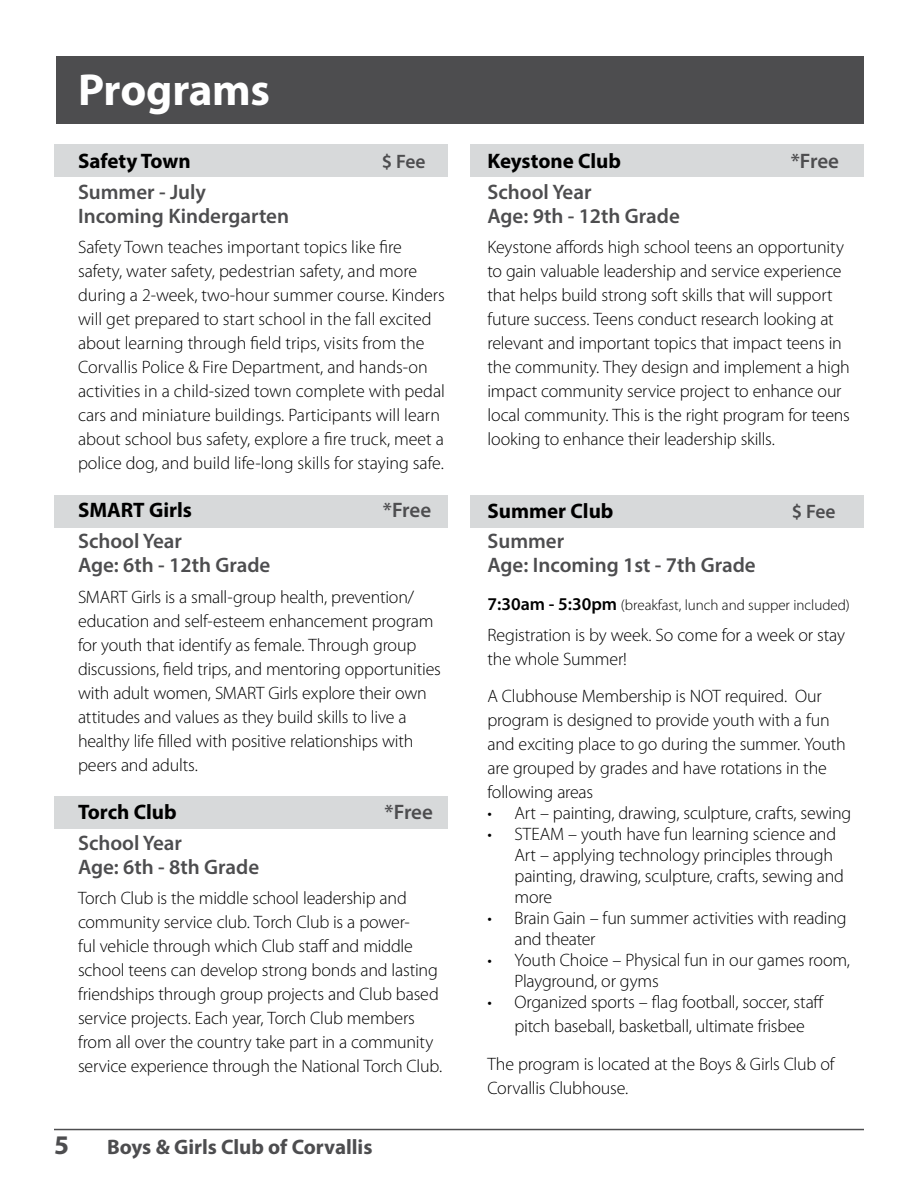
<style>
.page{position:relative;width:918px;height:1188px;background:#fff}
.page>*{position:absolute;margin:0;border:0;box-sizing:border-box;transform-origin:0 0}
.t1{font:700 45px "Myriad Pro";letter-spacing:-.005em;color:#fff}
.t2{font:700 27px "Myriad Pro";color:#4d4d4f}
.t3{font:600 21px/24px "Myriad Pro";color:#4d4d4f}
.t4{font:700 21px "Myriad Pro";color:#000}
.t5{font:700 21px "Myriad Pro";letter-spacing:-.005em;color:#4d4d4f}
.t6{font:600 19.5px "Myriad Pro";letter-spacing:-.015em;color:#4d4d4f}
.t7{font:300 18px/24px "Myriad Pro";letter-spacing:-.01em;color:#000}
.t8{font:300 15px "Myriad Pro";color:#000}
.s1{font-weight:600;font-size:18px}
</style>
<div class="page">
<div style="left:56px;top:56px;width:808px;height:67px;background:#4d4d4f"></div>
<hr style="left:54px;top:1129px;width:810px;height:1px;background:#4d4d4f">
<div style="left:54px;top:145px;width:393px;height:32px;background:#d7d9da"></div>
<div style="left:54px;top:495px;width:393px;height:32px;background:#d7d9da"></div>
<div style="left:54px;top:796px;width:393px;height:33px;background:#d7d9da"></div>
<div style="left:471px;top:145px;width:393px;height:32px;background:#d7d9da"></div>
<div style="left:471px;top:495px;width:393px;height:32px;background:#d7d9da"></div>
<h1 class="t1" style="left:78px;top:60px;width:193px">Programs</h1>
<p class="t4" style="left:78px;top:147px;width:114px">Safety Town</p>
<p class="t6" style="left:382px;top:149px;width:45px">$ Fee</p>
<p class="t3" style="left:78px;top:179px;width:213px">Summer - July<br>Incoming Kindergarten</p>
<p class="t7" style="left:78px;top:236px;width:369px">Safety Town teaches important topics like fire safety, water safety, pedestrian safety, and more during a 2-week, two-hour summer course. Kinders will get prepared to start school in the fall excited about learning through field trips, visits from the Corvallis Police &amp; Fire Department, and hands-on activities in a child-sized town complete with pedal cars and miniature buildings. Participants will learn about school bus safety, explore a fire truck, meet a police dog, and build life-long skills for staying safe.</p>
<p class="t4" style="left:78px;top:497px;width:115px">SMART Girls</p>
<p class="t3" style="left:383px;top:498px;width:50px">*Free</p>
<p class="t3" style="left:78px;top:529px;width:194px">School Year<br>Age: 6th - 12th Grade</p>
<p class="t7" style="left:78px;top:585px;width:364px">SMART Girls is a small-group health, prevention/ education and self-esteem enhancement program for youth that identify as female. Through group discussions, field trips, and mentoring opportunities with adult women, SMART Girls explore their own attitudes and values as they build skills to live a healthy life filled with positive relationships with peers and adults.</p>
<p class="t4" style="left:78px;top:798px;width:100px">Torch Club</p>
<p class="t3" style="left:385px;top:799px;width:50px">*Free</p>
<p class="t3" style="left:78px;top:830px;width:183px">School Year<br>Age: 6th - 8th Grade</p>
<p class="t7" style="left:78px;top:887px;width:366px">Torch Club is the middle school leadership and community service club. Torch Club is a power-<br>ful vehicle through which Club staff and middle school teens can develop strong bonds and lasting friendships through group projects and Club based service projects. Each year, Torch Club members from all over the country take part in a community service experience through the National Torch Club.</p>
<h2 class="t2" style="left:54px;top:1128px;width:16px">5</h2>
<p class="t5" style="left:107px;top:1134px;width:267px">Boys &amp; Girls Club of Corvallis</p>
<p class="t4" style="left:488px;top:147px;width:135px">Keystone Club</p>
<p class="t3" style="left:791px;top:148px;width:50px">*Free</p>
<p class="t3" style="left:488px;top:179px;width:194px">School Year<br>Age: 9th - 12th Grade</p>
<p class="t7" style="left:488px;top:236px;width:364px">Keystone affords high school teens an opportunity to gain valuable leadership and service experience that helps build strong soft skills that will support future success. Teens conduct research looking at relevant and important topics that impact teens in the community. They design and implement a high impact community service project to enhance our local community. This is the right program for teens looking to enhance their leadership skills.</p>
<p class="t4" style="left:488px;top:497px;width:128px">Summer Club</p>
<p class="t6" style="left:792px;top:499px;width:45px">$ Fee</p>
<p class="t3" style="left:488px;top:529px;width:270px">Summer<br>Age: Incoming 1st - 7th Grade</p>
<p class="t8" style="left:488px;top:597px;width:364px"><span class="s1">7:30am - 5:30pm</span> (breakfast, lunch and supper included)</p>
<p class="t7" style="left:488px;top:623px;width:359px">Registration is by week. So come for a week or stay the whole Summer!</p>
<p class="t7" style="left:488px;top:684px;width:360px">A Clubhouse Membership is NOT required. Our program is designed to provide youth with a fun and exciting place to go during the summer. Youth are grouped by grades and have rotations in the following areas</p>
<p class="t7" style="left:488px;top:801px;width:365px">• Art – painting, drawing, sculpture, crafts, sewing</p>
<p class="t7" style="left:514px;top:824px;width:331px;line-height:21px;text-indent:-27px">• STEAM – youth have fun learning science and Art – applying technology principles through painting, drawing, sculpture, crafts, sewing and more</p>
<p class="t7" style="left:514px;top:908px;width:334px;line-height:21px;text-indent:-27px">• Brain Gain – fun summer activities with reading and theater</p>
<p class="t7" style="left:514px;top:950px;width:337px;line-height:21px;text-indent:-27px">• Youth Choice – Physical fun in our games room,<br>Playground, or gyms</p>
<p class="t7" style="left:488px;top:991px;width:338px;text-align:center">• Organized sports – flag football, soccer, staff pitch baseball, basketball, ultimate frisbee</p>
<p class="t7" style="left:488px;top:1052px;width:348px">The program is located at the Boys &amp; Girls Club of<br>Corvallis Clubhouse.</p>
</div>
